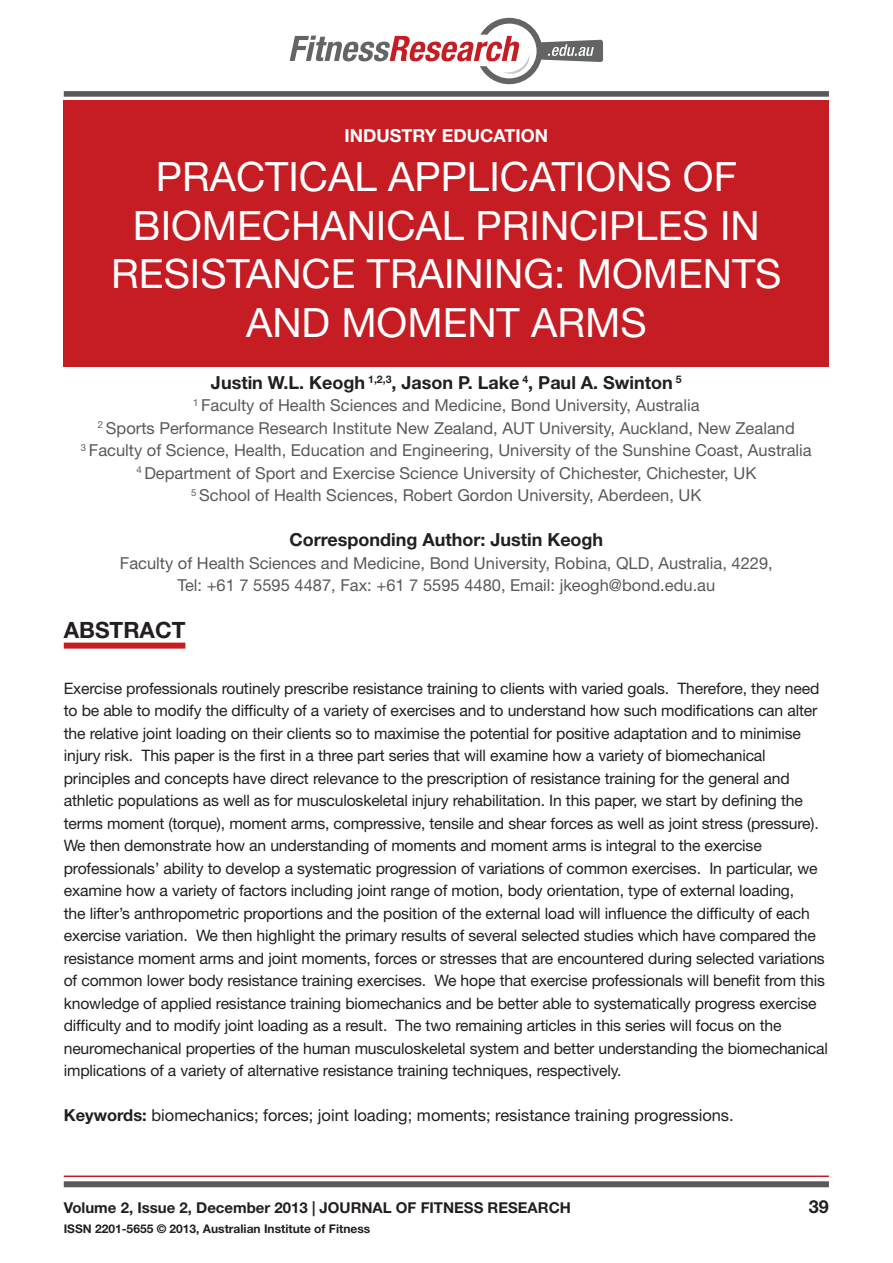
<style>
.page{position:relative;width:893px;height:1263px;background:#fff}
.page>*{position:absolute;margin:0;border:0;box-sizing:border-box;transform-origin:0 0}
.t1{font:40.5px/48.6px "Helvetica Neue LT Std";color:#fff;text-align:center}
.t2{font:700 22.5px "Helvetica Neue LT Std";color:#231f20}
.t3{font:700 18px "Helvetica Neue LT Std";color:#231f20}
.t4{font:700 18px "Helvetica Neue LT Std";color:#fff}
.t5{font:16.5px/22.5px "Helvetica Neue LT Std";color:#58595b;text-align:center}
.t6{font:16.5px "Helvetica Neue LT Std";color:#231f20}
.t7{font:15.75px/22.5px "Helvetica Neue LT Std";letter-spacing:-.01em;color:#231f20}
.t8{font:700 15px "Helvetica Neue LT Std";color:#231f20}
.t9{font:700 12px "Helvetica Neue LT Std";color:#231f20}
.s1{font-weight:700}
</style>
<div class="page">
<div style="left:64px;top:91px;width:765px;height:6px;background:#58595b"></div>
<div style="left:64px;top:1181px;width:765px;height:6px;background:#58595b"></div>
<hr style="left:64px;top:1176px;width:765px;height:1px;background:#c51d23">
<div style="left:64px;top:643px;width:121px;height:6px;background:#c51d23"></div>
<div style="left:64px;top:100px;width:765px;height:266px;background:#c51d23"></div>
<svg style="left:290px;top:18px;width:313px;height:66px"></svg>
<p class="t4" style="left:344px;top:130px;width:205px">INDUSTRY EDUCATION</p>
<h1 class="t1" style="left:111px;top:156px;width:672px">PRACTICAL APPLICATIONS OF<br>BIOMECHANICAL PRINCIPLES IN<br>RESISTANCE TRAINING: MOMENTS<br>AND MOMENT ARMS</h1>
<p class="t3" style="left:211px;top:376px;width:472px">Justin W.L. Keogh <sup>1,2,3</sup>, Jason P. Lake <sup>4</sup>, Paul A. Swinton <sup>5</sup></p>
<p class="t5" style="left:81px;top:396px;width:732px"><sup>1</sup> Faculty of Health Sciences and Medicine, Bond University, Australia<br><sup>2</sup> Sports Performance Research Institute New Zealand, AUT University, Auckland, New Zealand<br><sup>3</sup> Faculty of Science, Health, Education and Engineering, University of the Sunshine Coast, Australia <sup>4</sup> Department of Sport and Exercise Science University of Chichester, Chichester, UK<br><sup>5</sup> School of Health Sciences, Robert Gordon University, Aberdeen, UK</p>
<p class="t3" style="left:289px;top:534px;width:315px">Corresponding Author: Justin Keogh</p>
<p class="t5" style="left:120px;top:553px;width:654px">Faculty of Health Sciences and Medicine, Bond University, Robina, QLD, Australia, 4229,<br>Tel: +61 7 5595 4487, Fax: +61 7 5595 4480, Email: jkeogh@bond.edu.au</p>
<h2 class="t2" style="left:64px;top:622px;width:123px">ABSTRACT</h2>
<p class="t7" style="left:64px;top:678px;width:766px">Exercise professionals routinely prescribe resistance training to clients with varied goals. Therefore, they need to be able to modify the difficulty of a variety of exercises and to understand how such modifications can alter the relative joint loading on their clients so to maximise the potential for positive adaptation and to minimise injury risk. This paper is the first in a three part series that will examine how a variety of biomechanical principles and concepts have direct relevance to the prescription of resistance training for the general and athletic populations as well as for musculoskeletal injury rehabilitation. In this paper, we start by defining the terms moment (torque), moment arms, compressive, tensile and shear forces as well as joint stress (pressure).<br>We then demonstrate how an understanding of moments and moment arms is integral to the exercise professionals’ ability to develop a systematic progression of variations of common exercises. In particular, we examine how a variety of factors including joint range of motion, body orientation, type of external loading,<br>the lifter’s anthropometric proportions and the position of the external load will influence the difficulty of each exercise variation. We then highlight the primary results of several selected studies which have compared the resistance moment arms and joint moments, forces or stresses that are encountered during selected variations of common lower body resistance training exercises. We hope that exercise professionals will benefit from this knowledge of applied resistance training biomechanics and be better able to systematically progress exercise difficulty and to modify joint loading as a result. The two remaining articles in this series will focus on the neuromechanical properties of the human musculoskeletal system and better understanding the biomechanical implications of a variety of alternative resistance training techniques, respectively.</p>
<p class="t6" style="left:64px;top:1109px;width:671px"><span class="s1">Keywords:</span> biomechanics; forces; joint loading; moments; resistance training progressions.</p>
<p class="t8" style="left:64px;top:1203px;width:509px">Volume 2, Issue 2, December 2013 | JOURNAL OF FITNESS RESEARCH</p>
<p class="t3" style="left:809px;top:1200px;width:22px">39</p>
<p class="t9" style="left:64px;top:1224px;width:308px">ISSN 2201-5655 © 2013, Australian Institute of Fitness</p>
</div>
